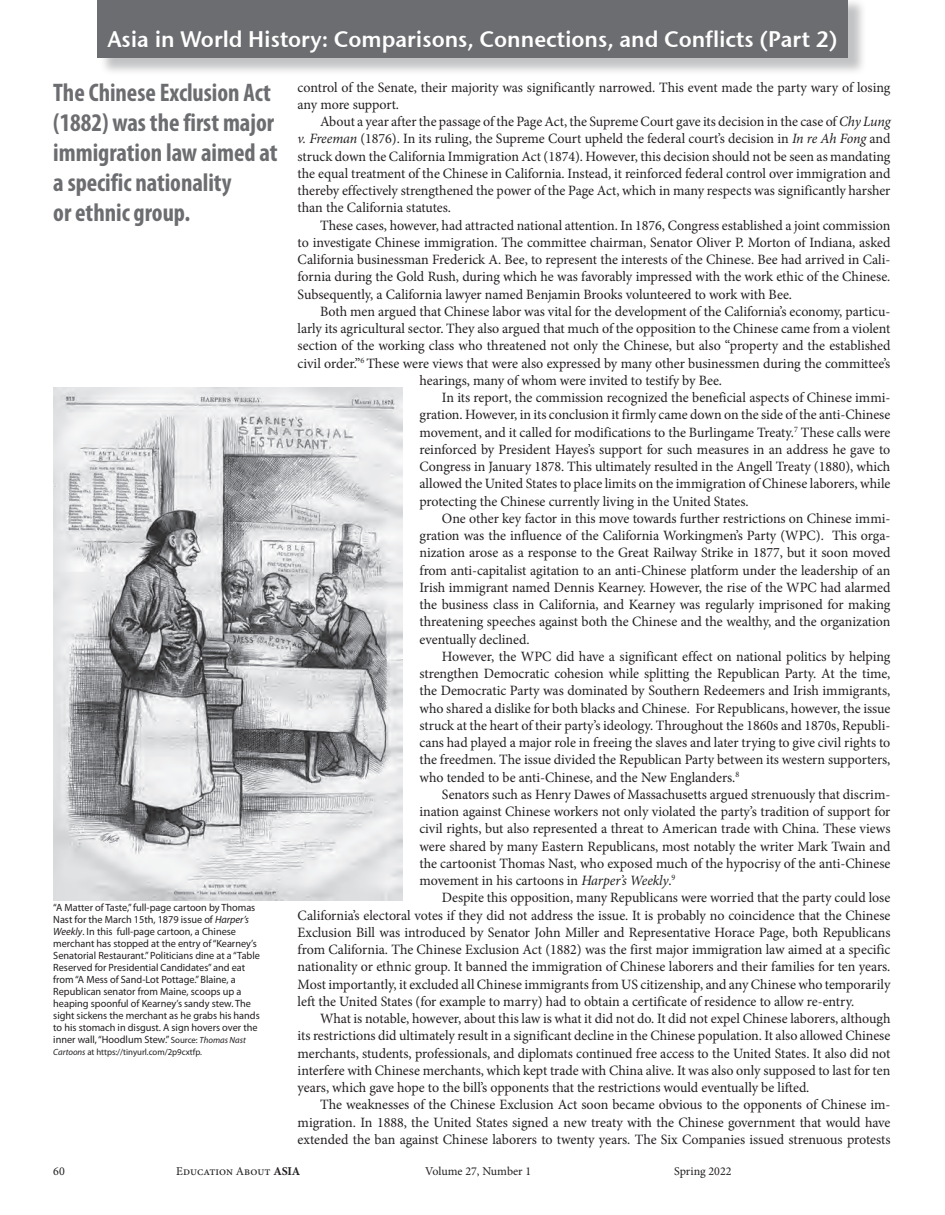
<style>
.page{position:relative;width:945px;height:1215px;background:#fff}
.page>*{position:absolute;margin:0;border:0;box-sizing:border-box;transform-origin:0 0}
.t1{font:700 condensed 25.5px/30px "Myriad Pro";color:#6c6d70}
.t2{font:22.5px "Stone Sans Sem ITCTT Semi";color:#fff;scale:.96 1}
.t3{font:14.25px/17.2px "Minion Pro";letter-spacing:-.005em;color:#231f20;text-align:justify}
.t4{font:12px "Minion Pro";color:#231f20}
.t5{font:10.5px/12px "Myriad Pro";color:#231f20}
.t6{font:9px "Myriad Pro";color:#231f20}
.s1{font-style:italic}
.s2{font-size:9px}
.s3{font-style:italic;font-size:9px}
.s4{font-weight:700}
</style>
<div class="page">
<div style="left:100px;top:0;width:767px;height:77px;background:#808285;opacity:.48"></div>
<div style="left:97px;top:0;width:751px;height:58px;background:#6c6d70"></div>
<img style="left:53px;top:388px;width:349px;height:512px">
<h2 class="t2" style="left:107px;top:25px;width:762px">Asia in World History: Comparisons, Connections, and Conflicts (Part 2)</h2>
<p class="t3" style="left:298px;top:78px;width:594px">control of the Senate, their majority was significantly narrowed. This event made the party wary of losing any more support.</p>
<p class="t3" style="left:298px;top:113px;width:594px;text-indent:22px">About a year after the passage of the Page Act, the Supreme Court gave its decision in the case of <span class="s1">Chy Lung v. Freeman</span> (1876). In its ruling, the Supreme Court upheld the federal court’s decision in <span class="s1">In re Ah Fong</span> and struck down the California Immigration Act (1874). However, this decision should not be seen as mandating the equal treatment of the Chinese in California. Instead, it reinforced federal control over immigration and thereby effectively strengthened the power of the Page Act, which in many respects was significantly harsher than the California statutes.</p>
<p class="t3" style="left:298px;top:216px;width:594px;text-indent:22px">These cases, however, had attracted national attention. In 1876, Congress established a joint commission to investigate Chinese immigration. The committee chairman, Senator Oliver P. Morton of Indiana, asked California businessman Frederick A. Bee, to represent the interests of the Chinese. Bee had arrived in Cali&shy;fornia during the Gold Rush, during which he was favorably impressed with the work ethic of the Chinese.<br>Subsequently, a California lawyer named Benjamin Brooks volunteered to work with Bee.</p>
<p class="t3" style="left:320px;top:303px;width:572px">Both men argued that Chinese labor was vital for the development of the California’s economy, particu-</p>
<p class="t3" style="left:298px;top:320px;width:594px">larly its agricultural sector. They also argued that much of the opposition to the Chinese came from a violent</p>
<p class="t3" style="left:298px;top:337px;width:594px">section of the working class who threatened not only the Chinese, but also “property and the established</p>
<p class="t3" style="left:298px;top:354px;width:594px">civil order.”<sup>6</sup> These were views that were also expressed by many other businessmen during the committee’s</p>
<p class="t3" style="left:419px;top:372px;width:304px">hearings, many of whom were invited to testify by Bee.</p>
<p class="t3" style="left:442px;top:389px;width:450px">In its report, the commission recognized the beneficial aspects of Chinese immi-</p>
<p class="t3" style="left:419px;top:406px;width:472px">gration. However, in its conclusion it firmly came down on the side of the anti-Chinese</p>
<p class="t3" style="left:419px;top:423px;width:473px">movement, and it called for modifications to the Burlingame Treaty.<sup>7</sup> These calls were</p>
<p class="t3" style="left:419px;top:441px;width:472px">reinforced by President Hayes’s support for such measures in an address he gave to</p>
<p class="t3" style="left:419px;top:458px;width:473px">Congress in January 1878. This ultimately resulted in the Angell Treaty (1880), which</p>
<p class="t3" style="left:419px;top:475px;width:473px">allowed the United States to place limits on the immigration of Chinese laborers, while</p>
<p class="t3" style="left:419px;top:492px;width:331px">protecting the Chinese currently living in the United States.</p>
<p class="t3" style="left:442px;top:510px;width:450px">One other key factor in this move towards further restrictions on Chinese immi-</p>
<p class="t3" style="left:419px;top:527px;width:473px">gration was the influence of the California Workingmen’s Party (WPC). This orga-</p>
<p class="t3" style="left:419px;top:544px;width:472px">nization arose as a response to the Great Railway Strike in 1877, but it soon moved</p>
<p class="t3" style="left:419px;top:561px;width:473px">from anti-capitalist agitation to an anti-Chinese platform under the leadership of an</p>
<p class="t3" style="left:419px;top:579px;width:473px">Irish immigrant named Dennis Kearney. However, the rise of the WPC had alarmed</p>
<p class="t3" style="left:419px;top:596px;width:473px">the business class in California, and Kearney was regularly imprisoned for making</p>
<p class="t3" style="left:419px;top:613px;width:473px">threatening speeches against both the Chinese and the wealthy, and the organization</p>
<p class="t3" style="left:419px;top:630px;width:112px">eventually declined.</p>
<p class="t3" style="left:442px;top:648px;width:450px">However, the WPC did have a significant effect on national politics by helping</p>
<p class="t3" style="left:419px;top:665px;width:473px">strengthen Democratic cohesion while splitting the Republican Party. At the time,</p>
<p class="t3" style="left:419px;top:682px;width:472px">the Democratic Party was dominated by Southern Redeemers and Irish immigrants,</p>
<p class="t3" style="left:419px;top:699px;width:473px">who shared a dislike for both blacks and Chinese. For Republicans, however, the issue</p>
<p class="t3" style="left:419px;top:717px;width:473px">struck at the heart of their party’s ideology. Throughout the 1860s and 1870s, Republi-</p>
<p class="t3" style="left:419px;top:734px;width:472px">cans had played a major role in freeing the slaves and later trying to give civil rights to</p>
<p class="t3" style="left:419px;top:751px;width:473px">the freedmen. The issue divided the Republican Party between its western supporters,</p>
<p class="t3" style="left:419px;top:768px;width:321px">who tended to be anti-Chinese, and the New Englanders.<sup>8</sup></p>
<p class="t3" style="left:442px;top:786px;width:450px">Senators such as Henry Dawes of Massachusetts argued strenuously that discrim-</p>
<p class="t3" style="left:419px;top:803px;width:473px">ination against Chinese workers not only violated the party’s tradition of support for</p>
<p class="t3" style="left:419px;top:820px;width:473px">civil rights, but also represented a threat to American trade with China. These views</p>
<p class="t3" style="left:419px;top:837px;width:473px">were shared by many Eastern Republicans, most notably the writer Mark Twain and</p>
<p class="t3" style="left:419px;top:855px;width:473px">the cartoonist Thomas Nast, who exposed much of the hypocrisy of the anti-Chinese</p>
<p class="t3" style="left:419px;top:872px;width:258px">movement in his cartoons in <span class="s1">Harper’s Weekly</span>.<sup>9</sup></p>
<p class="t3" style="left:442px;top:889px;width:450px">Despite this opposition, many Republicans were worried that the party could lose</p>
<p class="t3" style="left:298px;top:906px;width:594px">California’s electoral votes if they did not address the issue. It is probably no coincidence that the Chinese</p>
<p class="t3" style="left:298px;top:924px;width:594px">Exclusion Bill was introduced by Senator John Miller and Representative Horace Page, both Republicans</p>
<p class="t3" style="left:298px;top:941px;width:594px">from California. The Chinese Exclusion Act (1882) was the first major immigration law aimed at a specific</p>
<p class="t3" style="left:298px;top:958px;width:594px">nationality or ethnic group. It banned the immigration of Chinese laborers and their families for ten years.</p>
<p class="t3" style="left:298px;top:975px;width:595px">Most importantly, it excluded all Chinese immigrants from US citizenship, and any Chinese who temporarily</p>
<p class="t3" style="left:298px;top:993px;width:558px">left the United States (for example to marry) had to obtain a certificate of residence to allow re-entry.</p>
<p class="t3" style="left:320px;top:1010px;width:572px">What is notable, however, about this law is what it did not do. It did not expel Chinese laborers, although</p>
<p class="t3" style="left:298px;top:1027px;width:594px">its restrictions did ultimately result in a significant decline in the Chinese population. It also allowed Chinese</p>
<p class="t3" style="left:298px;top:1044px;width:594px">merchants, students, professionals, and diplomats continued free access to the United States. It also did not</p>
<p class="t3" style="left:298px;top:1062px;width:594px">interfere with Chinese merchants, which kept trade with China alive. It was also only supposed to last for ten</p>
<p class="t3" style="left:298px;top:1079px;width:513px">years, which gave hope to the bill’s opponents that the restrictions would eventually be lifted.</p>
<p class="t3" style="left:320px;top:1096px;width:572px">The weaknesses of the Chinese Exclusion Act soon became obvious to the opponents of Chinese im-</p>
<p class="t3" style="left:298px;top:1113px;width:594px">migration. In 1888, the United States signed a new treaty with the Chinese government that would have</p>
<p class="t3" style="left:298px;top:1131px;width:594px">extended the ban against Chinese laborers to twenty years. The Six Companies issued strenuous protests</p>
<h1 class="t1" style="left:53px;top:77px;width:226px">The Chinese Exclusion Act (1882) was the first major immigration law aimed at a specific nationality<br>or ethnic group.</h1>
<p class="t5" style="left:53px;top:902px;width:208px">“A Matter of Taste,” full-page cartoon by Thomas Nast for the March 15th, 1879 issue of <span class="s1">Harper’s Weekly</span>. In this full-page cartoon, a Chinese merchant has stopped at the entry of “Kearney’s Senatorial Restaurant.” Politicians dine at a “Table Reserved for Presidential Candidates” and eat from “A Mess of Sand-Lot Pottage.” Blaine, a Republican senator from Maine, scoops up a heaping spoonful of Kearney’s sandy stew. The sight sickens the merchant as he grabs his hands to his stomach in disgust. A sign hovers over the inner wall, “Hoodlum Stew.” <span class="s2">Source:</span> <span class="s3">Thomas Nast</span></p>
<p class="t6" style="left:53px;top:1047px;width:150px"><span class="s1">Cartoons</span> at https://tinyurl.com/2p9cxtfp.</p>
<p class="t4" style="left:53px;top:1163px;width:13px">60</p>
<p class="t4" style="left:176px;top:1163px;width:125px">Education About <span class="s4">ASIA</span></p>
<p class="t4" style="left:425px;top:1163px;width:107px">Volume 27, Number 1</p>
<p class="t4" style="left:674px;top:1163px;width:59px">Spring 2022</p>
</div>
